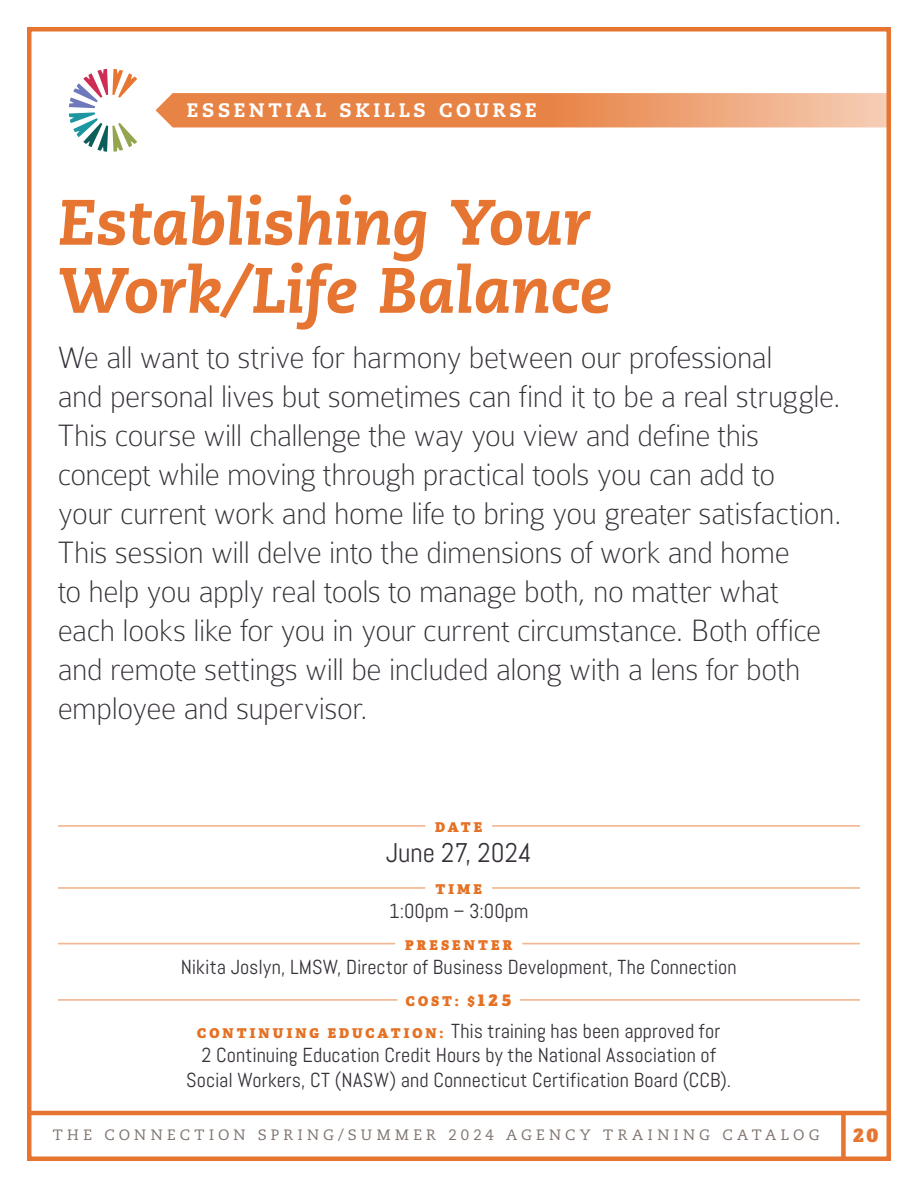
<style>
.page{position:relative;width:918px;height:1188px;background:#fff}
.page>*{position:absolute;margin:0;border:0;box-sizing:border-box;transform-origin:0 0}
.t1{font:italic 800 64.05px/68.1px "Caecilia LT Pro 86";letter-spacing:-.005em;color:#e67531}
.t2{font:100 33px/39px "Colaborate";letter-spacing:-.015em;color:#363038}
.t3{font:27px "Abel";color:#363038}
.t4{font:20.25px/24.3px "Abel";color:#363038;text-align:center}
.t5{font:800 19.5px "Caecilia LT Pro 85";letter-spacing:.19em;color:#fff}
.t6{font:800 19.5px "Adelle";color:#e67531}
.t7{font:15px "Caecilia LT Std";letter-spacing:.285em;color:#80746e}
.t8{font:800 13.5px "Adelle";letter-spacing:.225em;color:#e57125}
.s1{font-size:16.95px}
.s2{font-family:"Adelle";font-weight:800;font-size:13.5px;color:#e57125}
</style>
<div class="page">
<div style="left:27px;top:27px;width:864px;height:1134px;border:4px solid #e67531"></div>
<hr style="left:27px;top:1111px;width:864px;height:4px;background:#e67531">
<div style="left:841px;top:1113px;width:5px;height:48px;background:#e67531"></div>
<svg style="left:69px;top:69px;width:68px;height:83px"></svg>
<svg style="left:156px;top:93px;width:732px;height:34px;background:#eb9662"></svg>
<hr style="left:58px;top:825px;width:367px;height:2px;background:#f2b892">
<hr style="left:58px;top:943px;width:337px;height:1px;background:#f2b892">
<hr style="left:58px;top:999px;width:340px;height:2px;background:#f2b892">
<hr style="left:492px;top:825px;width:368px;height:2px;background:#f2b892">
<hr style="left:522px;top:943px;width:338px;height:1px;background:#f2b892">
<hr style="left:520px;top:999px;width:340px;height:2px;background:#f2b892">
<hr style="left:58px;top:887px;width:367px;height:2px;background:#f2b892">
<hr style="left:492px;top:887px;width:368px;height:2px;background:#f2b892">
<p class="t5" style="left:187px;top:97px;width:352px">ESSENTIAL SKILLS COURSE</p>
<p class="t1" style="left:58px;top:187px;width:554px">Establishing Your<br>Work/Life Balance</p>
<p class="t2" style="left:58px;top:338px;width:785px">We all want to strive for harmony between our professional<br>and personal lives but sometimes can find it to be a real struggle.<br>This course will challenge the way you view and define this concept while moving through practical tools you can add to<br>your current work and home life to bring you greater satisfaction.<br>This session will delve into the dimensions of work and home<br>to help you apply real tools to manage both, no matter what each looks like for you in your current circumstance. Both office and remote settings will be included along with a lens for both employee and supervisor.</p>
<p class="t8" style="left:435px;top:818px;width:49px">DATE</p>
<p class="t3" style="left:386px;top:835px;width:148px">June 27, 2024</p>
<p class="t8" style="left:435px;top:880px;width:48px">TIME</p>
<p class="t4" style="left:389px;top:899px;width:141px">1:00pm – 3:00pm</p>
<p class="t8" style="left:405px;top:936px;width:108px">PRESENTER</p>
<p class="t4" style="left:181px;top:955px;width:557px">Nikita Joslyn, LMSW, Director of Business Development, The Connection</p>
<p class="t8" style="left:406px;top:992px;width:107px">COST: $<span class="s1">125</span></p>
<p class="t4" style="left:186px;top:1019px;width:546px"><span class="s2">C O N T I N U I N G E D U C A T I O N :</span> This training has been approved for<br>2 Continuing Education Credit Hours by the National Association of<br>Social Workers, CT (NASW) and Connecticut Certification Board (CCB).</p>
<p class="t7" style="left:53px;top:1126px;width:768px">THE CONNECTION SPRING/SUMMER 2024 AGENCY TRAINING CATALOG</p>
<p class="t6" style="left:853px;top:1122px;width:27px">20</p>
</div>
